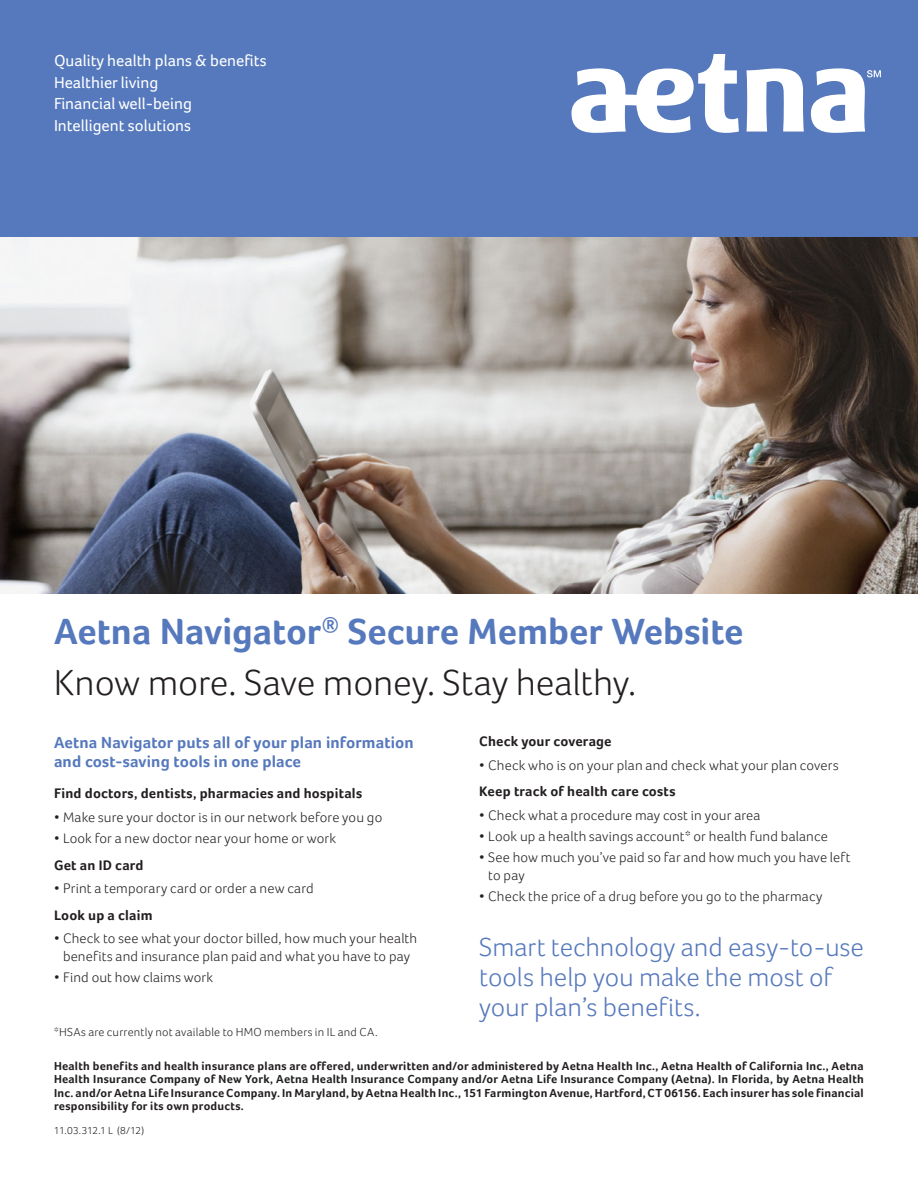
<style>
.page{position:relative;width:918px;height:1188px;background:#fff}
.page>*{position:absolute;margin:0;border:0;box-sizing:border-box;transform-origin:0 0}
.t1{font:700 37.5px/51.3px "Foco";color:#5679bd}
.t2{font:300 27px/30px "Foco";color:#5679bd}
.t3{font:16.5px/21.8px "Foco";color:#fff}
.t4{font:700 16.5px/19.5px "Foco";letter-spacing:.005em;color:#5679bd}
.t5{font:300 14.25px/18px "Foco";letter-spacing:.01em;color:#231f20;text-align:center}
.t6{font:700 14.25px "Foco";letter-spacing:.015em;color:#231f20}
.t7{font:700 12px/13.5px "Foco";letter-spacing:.02em;color:#231f20;text-align:justify}
.t8{font:300 12px "Foco";letter-spacing:.02em;color:#231f20}
.t9{font:300 10.5px "Foco";letter-spacing:-.03em;color:#231f20}
.s1{font-weight:300;color:#231f20}
</style>
<div class="page">
<div style="left:0;top:0;width:918px;height:238px;background:#5679bd"></div>
<svg style="left:572px;top:54px;width:309px;height:79px"></svg>
<img style="left:0;top:238px;width:918px;height:356px">
<p class="t3" style="left:54px;top:49px;width:214px">Quality health plans &amp; benefits<br>Healthier living<br>Financial well-being<br>Intelligent solutions</p>
<h1 class="t1" style="left:54px;top:605px;width:691px">Aetna Navigator<sup>®</sup> Secure Member Website<br><span class="s1">Know more. Save money. Stay healthy.</span></h1>
<p class="t4" style="left:54px;top:732px;width:361px">Aetna Navigator puts all of your plan information and cost-saving tools in one place</p>
<p class="t6" style="left:54px;top:785px;width:310px">Find doctors, dentists, pharmacies and hospitals</p>
<p class="t5" style="left:54px;top:808px;width:330px">• Make sure your doctor is in our network before you go</p>
<p class="t5" style="left:54px;top:829px;width:284px">• Look for a new doctor near your home or work</p>
<p class="t6" style="left:54px;top:856px;width:91px">Get an ID card</p>
<p class="t5" style="left:54px;top:879px;width:261px">• Print a temporary card or order a new card</p>
<p class="t6" style="left:54px;top:907px;width:100px">Look up a claim</p>
<p class="t5" style="left:54px;top:929px;width:365px">• Check to see what your doctor billed, how much your health benefits and insurance plan paid and what you have to pay</p>
<p class="t5" style="left:54px;top:968px;width:161px">• Find out how claims work</p>
<p class="t6" style="left:479px;top:733px;width:134px">Check your coverage</p>
<p class="t5" style="left:479px;top:756px;width:361px">• Check who is on your plan and check what your plan covers</p>
<p class="t6" style="left:479px;top:783px;width:198px">Keep track of health care costs</p>
<p class="t5" style="left:479px;top:806px;width:283px">• Check what a procedure may cost in your area</p>
<p class="t5" style="left:479px;top:827px;width:350px">• Look up a health savings account* or health fund balance</p>
<p class="t5" style="left:488px;top:848px;width:364px;text-align:left;text-indent:-9px">• See how much you’ve paid so far and how much you have left to pay</p>
<p class="t5" style="left:479px;top:888px;width:345px">• Check the price of a drug before you go to the pharmacy</p>
<h2 class="t2" style="left:479px;top:932px;width:386px">Smart technology and easy-to-use tools help you make the most of your plan’s benefits.</h2>
<p class="t8" style="left:54px;top:1025px;width:325px">*HSAs are currently not available to HMO members in IL and CA.</p>
<p class="t7" style="left:54px;top:1059px;width:811px">Health benefits and health insurance plans are offered, underwritten and/or administered by Aetna Health Inc., Aetna Health of California Inc., Aetna Health Insurance Company of New York, Aetna Health Insurance Company and/or Aetna Life Insurance Company (Aetna). In Florida, by Aetna Health Inc. and/or Aetna Life Insurance Company. In Maryland, by Aetna Health Inc., 151 Farmington Avenue, Hartford, CT 06156. Each insurer has sole financial responsibility for its own products.</p>
<p class="t9" style="left:54px;top:1124px;width:92px">11.03.312.1 L (8/12)</p>
</div>
